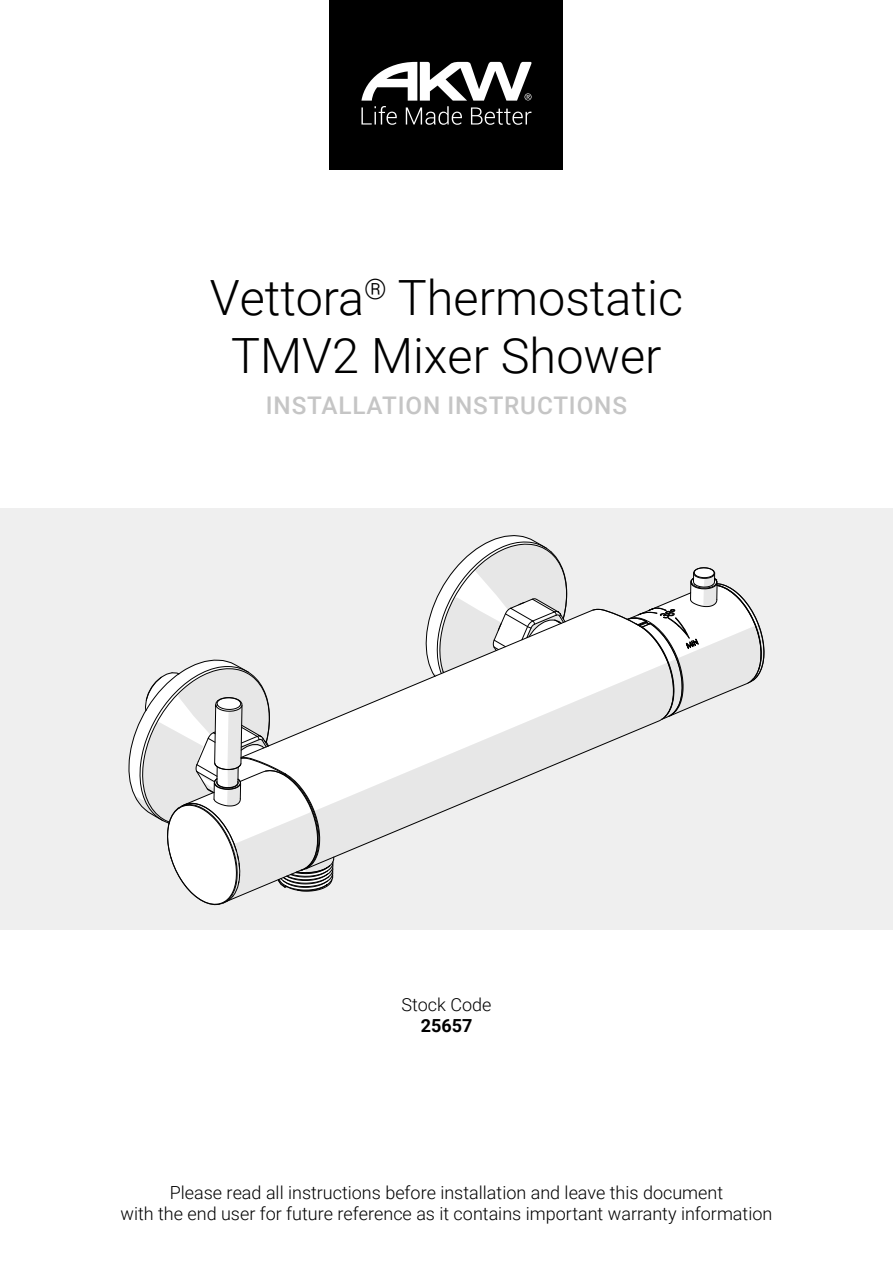
<style>
.page{position:relative;width:893px;height:1263px;background:#fff}
.page>*{position:absolute;margin:0;border:0;box-sizing:border-box;transform-origin:0 0}
.t1{font:300 48.6px/58.3px "Roboto";color:#000;text-align:center}
.t2{font:500 24.3px "Roboto";letter-spacing:.035em;color:#c5c5c5}
.t3{font:300 18px/21.6px "Roboto";color:#000;text-align:center}
.t4{font:700 18px "Roboto";color:#000}
</style>
<div class="page">
<div style="left:330px;top:0;width:233px;height:170px;background:#000"></div>
<svg style="left:361px;top:62px;width:170px;height:63px"></svg>
<div style="left:0;top:508px;width:893px;height:422px;background:#efefef"></div>
<svg style="left:128px;top:535px;width:637px;height:370px"></svg>
<h1 class="t1" style="left:210px;top:267px;width:475px">Vettora<sup>®</sup> Thermostatic<br>TMV2 Mixer Shower</h1>
<h2 class="t2" style="left:266px;top:388px;width:363px">INSTALLATION INSTRUCTIONS</h2>
<p class="t3" style="left:402px;top:993px;width:91px">Stock Code</p>
<p class="t4" style="left:421px;top:1013px;width:53px">25657</p>
<p class="t3" style="left:121px;top:1181px;width:653px">Please read all instructions before installation and leave this document<br>with the end user for future reference as it contains important warranty information</p>
</div>
